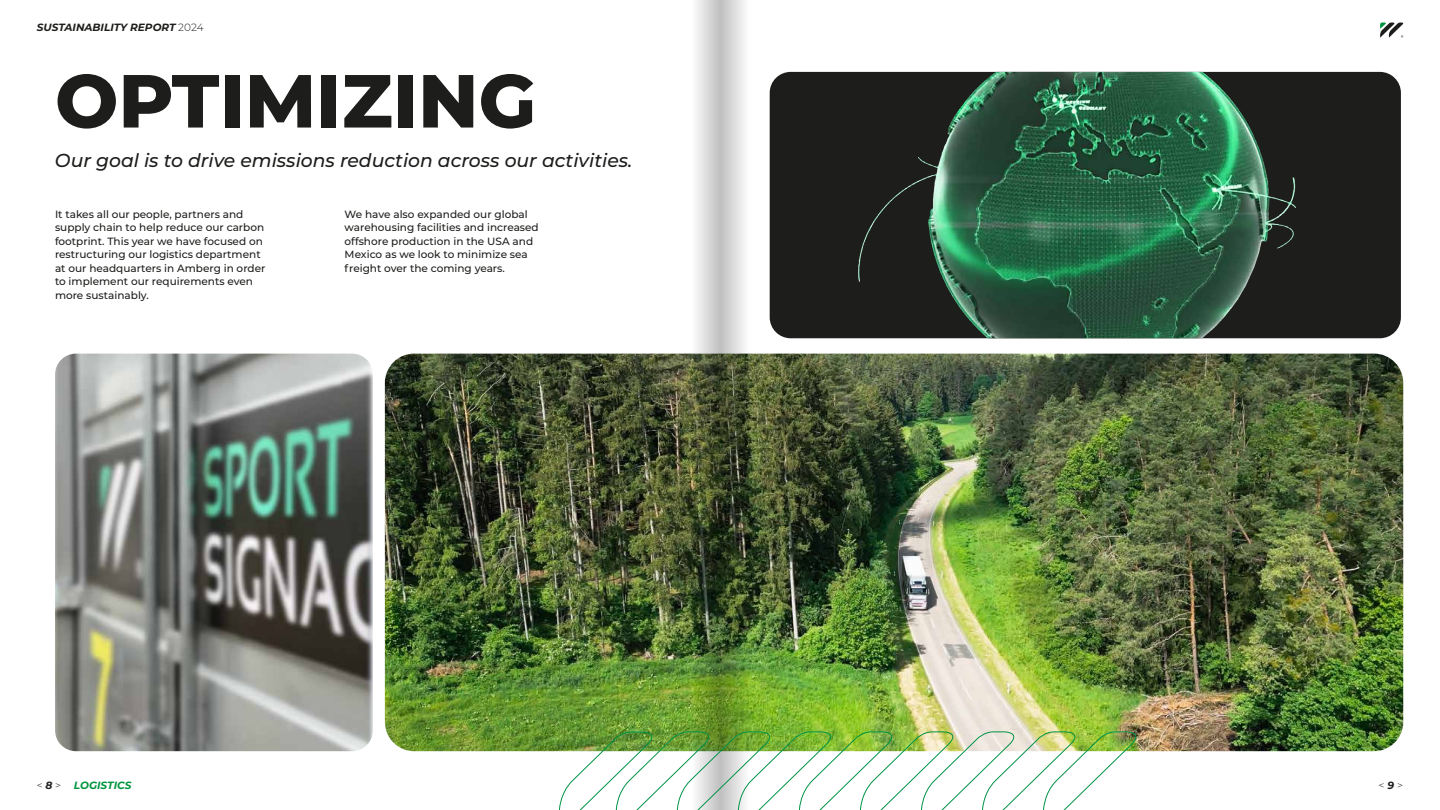
<style>
.page{position:relative;width:1440px;height:810px;background:#fff}
.page>*{position:absolute;margin:0;border:0;box-sizing:border-box;transform-origin:0 0}
.t1{font:800 75px "Montserrat";color:#1d1d1b}
.t2{font:italic 500 18.75px "Montserrat";color:#1d1d1b}
.t3{font:500 10.5px/13.5px "Montserrat";color:#1d1d1b}
.t4{font:italic 700 10.5px "Montserrat";color:#1d1d1b}
.t5{font:italic 700 10.5px "Montserrat";color:#00953e}
.t6{font:300 10.5px "Montserrat";color:#1d1d1b}
.s1{font-weight:300;font-style:normal}
.s2{font-weight:300;font-style:normal;color:#1d1d1b}
.s3{color:#1d1d1b}
.s4{font-weight:700;font-style:italic}
</style>
<div class="page">
<img style="left:385px;top:354px;width:1018px;height:397px">
<svg style="left:1380px;top:23px;width:24px;height:15px"></svg>
<img style="left:720px;top:0;width:29px;height:731px">
<img style="left:691px;top:0;width:29px;height:731px">
<img style="left:55px;top:354px;width:318px;height:397px">
<img style="left:770px;top:72px;width:631px;height:266px">
<img style="left:558px;top:731px;width:586px;height:79px">
<p class="t4" style="left:37px;top:20px;width:168px">SUSTAINABILITY REPORT <span class="s1">2024</span></p>
<h1 class="t1" style="left:55px;top:46px;width:483px">OPTIMIZING</h1>
<h2 class="t2" style="left:55px;top:147px;width:579px">Our goal is to drive emissions reduction across our activities.</h2>
<p class="t3" style="left:345px;top:207px;width:196px">We have also expanded our global warehousing facilities and increased offshore production in the USA and Mexico as we look to minimize sea freight over the coming years.</p>
<p class="t3" style="left:55px;top:207px;width:212px">It takes all our people, partners and supply chain to help reduce our carbon footprint. This year we have focused on restructuring our logistics department at our headquarters in Amberg in order to implement our requirements even more sustainably.</p>
<p class="t5" style="left:37px;top:778px;width:96px"><span class="s2">&lt;</span> <span class="s3">8</span> <span class="s2">&gt;</span> LOGISTICS</p>
<p class="t6" style="left:1379px;top:778px;width:26px">&lt;<span class="s4">9</span>&gt;</p>
</div>
